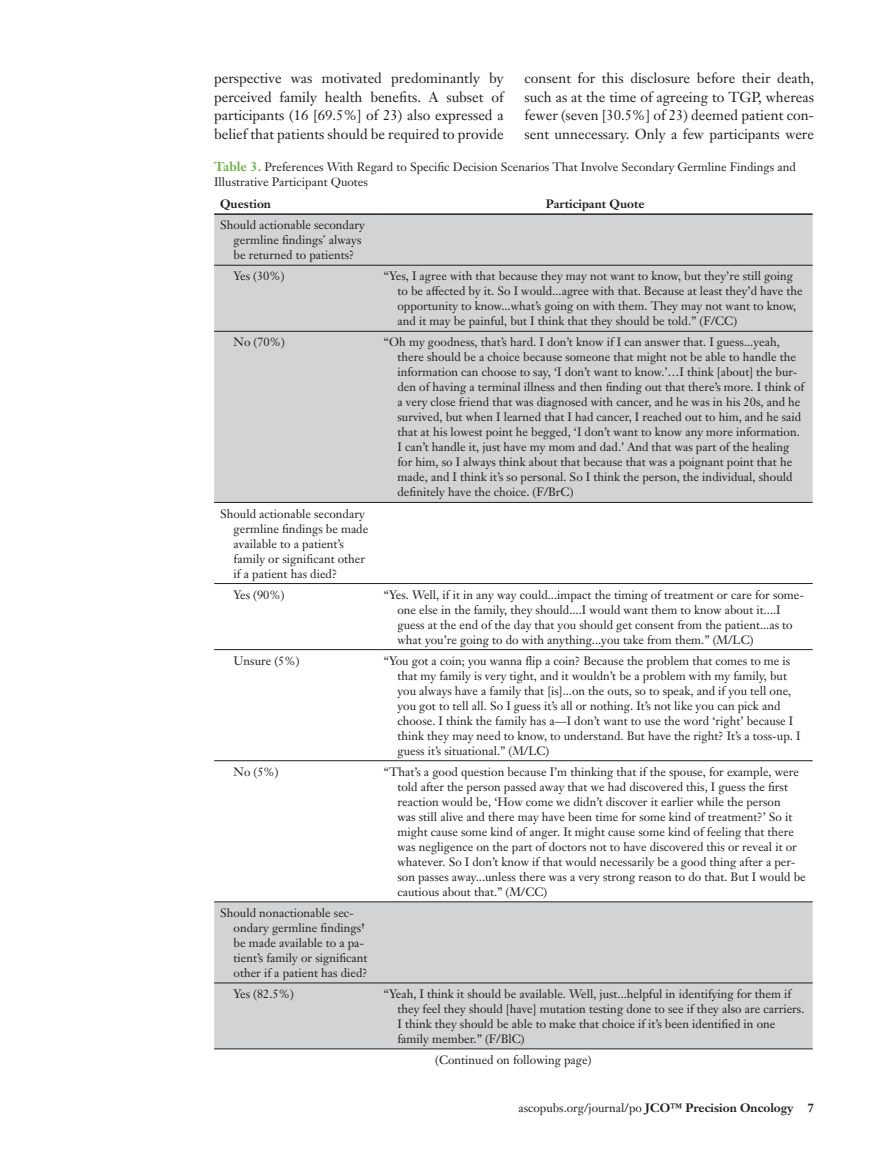
<style>
.page{position:relative;width:877px;height:1175px;background:#fff}
.page>*{position:absolute;margin:0;border:0;box-sizing:border-box;transform-origin:0 0}
.t1{font:14.25px/18.8px "Janson Text LT Pro";color:#231f20;text-align:justify}
.t2{font:12px/15px "Janson Text LT Pro";color:#231f20}
.t3{font:700 12px "Janson Text LT Pro";color:#231f20}
.s1{font-weight:700;font-size:12.75px;color:#6ab342}
.s2{font-weight:700}
</style>
<div class="page">
<svg style="left:214px;top:215px;width:599px;height:833px;fill:#d1d3d4"></svg>
<hr style="left:214px;top:213px;width:164px;height:2px;background:#231f20">
<hr style="left:378px;top:213px;width:435px;height:2px;background:#231f20">
<hr style="left:214px;top:265px;width:164px;height:1px;background:#231f20">
<hr style="left:378px;top:265px;width:435px;height:1px;background:#231f20">
<hr style="left:214px;top:331px;width:164px;height:1px;background:#231f20">
<hr style="left:378px;top:331px;width:435px;height:1px;background:#231f20">
<hr style="left:214px;top:502px;width:164px;height:1px;background:#231f20">
<hr style="left:378px;top:502px;width:435px;height:1px;background:#231f20">
<hr style="left:214px;top:583px;width:164px;height:1px;background:#231f20">
<hr style="left:378px;top:583px;width:435px;height:1px;background:#231f20">
<hr style="left:214px;top:649px;width:164px;height:1px;background:#231f20">
<hr style="left:378px;top:649px;width:435px;height:1px;background:#231f20">
<hr style="left:214px;top:760px;width:164px;height:1px;background:#231f20">
<hr style="left:378px;top:760px;width:435px;height:1px;background:#231f20">
<hr style="left:214px;top:901px;width:164px;height:1px;background:#231f20">
<hr style="left:378px;top:901px;width:435px;height:1px;background:#231f20">
<hr style="left:214px;top:982px;width:164px;height:1px;background:#231f20">
<hr style="left:378px;top:982px;width:435px;height:1px;background:#231f20">
<hr style="left:214px;top:1048px;width:164px;height:1px;background:#231f20">
<hr style="left:378px;top:1048px;width:435px;height:1px;background:#231f20">
<p class="t1" style="left:214px;top:68px;width:291px">perspective was motivated predominantly by perceived family health benefits. A subset of participants (16 [69.5%] of 23) also expressed a belief that patients should be required to provide</p>
<p class="t1" style="left:525px;top:68px;width:291px">consent for this disclosure before their death, such as at the time of agreeing to TGP, whereas fewer (seven [30.5%] of 23) deemed patient con&shy;sent unnecessary. Only a few participants were</p>
<p class="t2" style="left:214px;top:159px;width:583px"><span class="s1">Table 3.</span> Preferences With Regard to Specific Decision Scenarios That Involve Secondary Germline Findings and<br>Illustrative Participant Quotes</p>
<p class="t3" style="left:220px;top:196px;width:52px">Question</p>
<p class="t3" style="left:546px;top:196px;width:100px">Participant Quote</p>
<p class="t2" style="left:234px;top:217px;width:133px;text-indent:-14px">Should actionable secondary germline findings<sup>*</sup> always be returned to patients?</p>
<p class="t2" style="left:234px;top:269px;width:52px">Yes (30%)</p>
<p class="t2" style="left:397px;top:269px;width:407px;text-indent:-13px">“Yes, I agree with that because they may not want to know, but they’re still going to be affected by it. So I would...agree with that. Because at least they’d have the opportunity to know...what’s going on with them. They may not want to know, and it may be painful, but I think that they should be told.” (F/CC)</p>
<p class="t2" style="left:234px;top:335px;width:53px">No (70%)</p>
<p class="t2" style="left:397px;top:335px;width:408px;text-indent:-13px">“Oh my goodness, that’s hard. I don’t know if I can answer that. I guess...yeah, there should be a choice because someone that might not be able to handle the information can choose to say, ‘I don’t want to know.’…I think [about] the bur&shy;den of having a terminal illness and then finding out that there’s more. I think of a very close friend that was diagnosed with cancer, and he was in his 20s, and he survived, but when I learned that I had cancer, I reached out to him, and he said that at his lowest point he begged, ‘I don’t want to know any more information.<br>I can’t handle it, just have my mom and dad.’ And that was part of the healing for him, so I always think about that because that was a poignant point that he made, and I think it’s so personal. So I think the person, the individual, should definitely have the choice. (F/BrC)</p>
<p class="t2" style="left:234px;top:506px;width:136px;text-indent:-14px">Should actionable secondary germline findings be made available to a patient’s family or significant other if a patient has died?</p>
<p class="t2" style="left:234px;top:587px;width:52px">Yes (90%)</p>
<p class="t2" style="left:397px;top:587px;width:408px;text-indent:-14px">“Yes. Well, if it in any way could...impact the timing of treatment or care for some&shy;one else in the family, they should....I would want them to know about it....I guess at the end of the day that you should get consent from the patient...as to what you’re going to do with anything...you take from them.” (M/LC)</p>
<p class="t2" style="left:234px;top:653px;width:68px">Unsure (5%)</p>
<p class="t2" style="left:397px;top:653px;width:404px;text-indent:-14px">“You got a coin; you wanna flip a coin? Because the problem that comes to me is that my family is very tight, and it wouldn’t be a problem with my family, but you always have a family that [is]...on the outs, so to speak, and if you tell one, you got to tell all. So I guess it’s all or nothing. It’s not like you can pick and choose. I think the family has a—I don’t want to use the word ‘right’ because I think they may need to know, to understand. But have the right? It’s a toss-up. I guess it’s situational.” (M/LC)</p>
<p class="t2" style="left:234px;top:764px;width:47px">No (5%)</p>
<p class="t2" style="left:397px;top:764px;width:410px;text-indent:-14px">“That’s a good question because I’m thinking that if the spouse, for example, were told after the person passed away that we had discovered this, I guess the first reaction would be, ‘How come we didn’t discover it earlier while the person<br>was still alive and there may have been time for some kind of treatment?’ So it might cause some kind of anger. It might cause some kind of feeling that there was negligence on the part of doctors not to have discovered this or reveal it or whatever. So I don’t know if that would necessarily be a good thing after a per&shy;son passes away...unless there was a very strong reason to do that. But I would be cautious about that.” (M/CC)</p>
<p class="t2" style="left:234px;top:905px;width:135px;text-indent:-13px">Should nonactionable sec&shy;ondary germline findings<sup>† </sup>be made available to a pa&shy;tient’s family or significant other if a patient has died?</p>
<p class="t2" style="left:234px;top:986px;width:62px">Yes (82.5%)</p>
<p class="t2" style="left:397px;top:986px;width:409px;text-indent:-14px">“Yeah, I think it should be available. Well, just...helpful in identifying for them if they feel they should [have] mutation testing done to see if they also are carriers.<br>I think they should be able to make that choice if it’s been identified in one family member.” (F/BlC)</p>
<p class="t2" style="left:435px;top:1052px;width:158px">(Continued on following page)</p>
<p class="t2" style="left:518px;top:1100px;width:297px">ascopubs.org/journal/po <span class="s2">JCO™ Precision Oncology 7</span></p>
</div>
